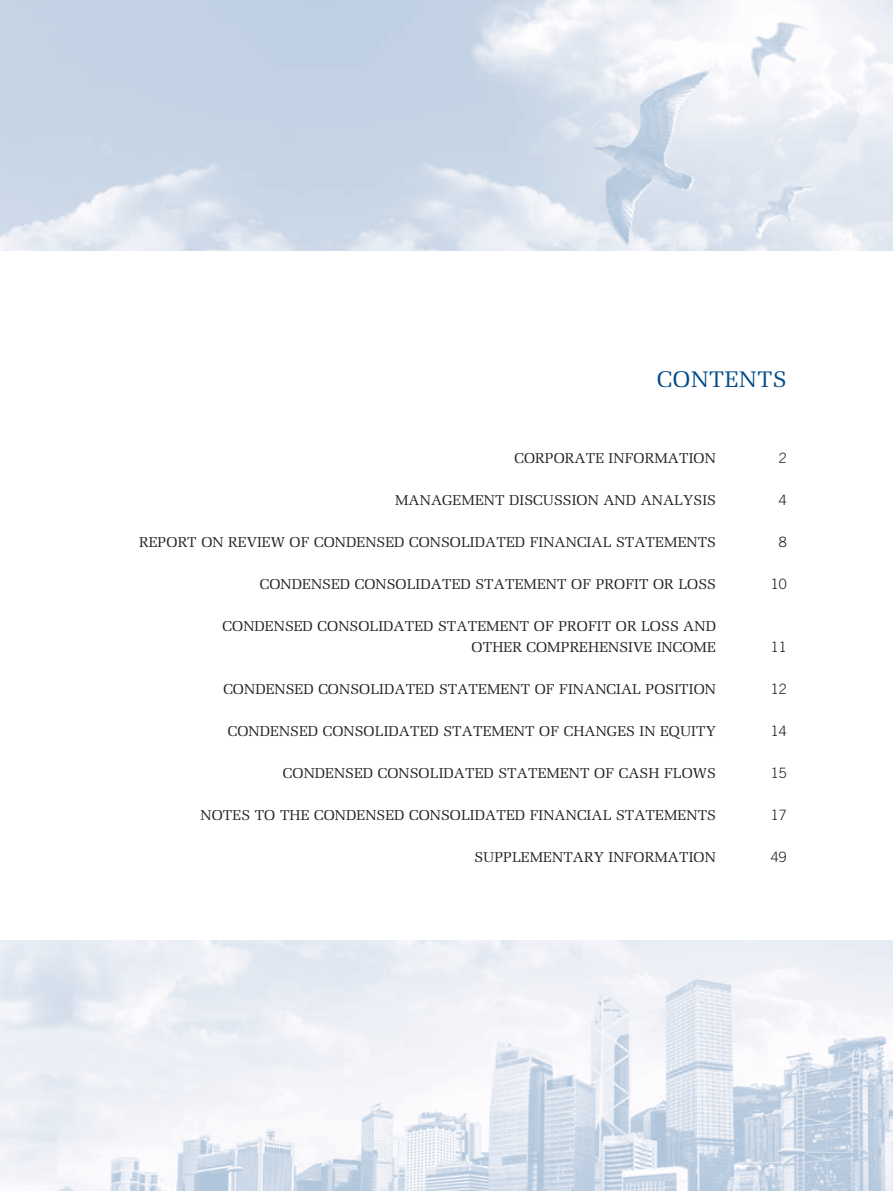
<style>
.page{position:relative;width:893px;height:1191px;background:#fff}
.page>*{position:absolute;margin:0;border:0;box-sizing:border-box;transform-origin:0 0}
.t1{font:22.5px "Melior LT Std";letter-spacing:.03em;color:#004a87}
.t2{font:14.25px/21px "Melior LT Std";letter-spacing:.01em;color:#231f20;text-align:right}
.t3{font:300 14.25px "Trade Gothic LT Std";letter-spacing:.01em;color:#231f20}
</style>
<div class="page">
<img style="left:0;top:0;width:893px;height:251px">
<img style="left:0;top:940px;width:893px;height:251px">
<h1 class="t1" style="left:657px;top:366px;width:131px">CONTENTS</h1>
<p class="t2" style="left:514px;top:448px;width:203px">CORPORATE INFORMATION</p>
<p class="t3" style="left:779px;top:450px;width:9px">2</p>
<p class="t2" style="left:395px;top:490px;width:322px">MANAGEMENT DISCUSSION AND ANALYSIS</p>
<p class="t3" style="left:779px;top:492px;width:9px">4</p>
<p class="t2" style="left:139px;top:532px;width:578px">REPORT ON REVIEW OF CONDENSED CONSOLIDATED FINANCIAL STATEMENTS</p>
<p class="t3" style="left:779px;top:534px;width:9px">8</p>
<p class="t2" style="left:260px;top:574px;width:458px">CONDENSED CONSOLIDATED STATEMENT OF PROFIT OR LOSS</p>
<p class="t3" style="left:771px;top:576px;width:17px">10</p>
<p class="t2" style="left:223px;top:616px;width:495px">CONDENSED CONSOLIDATED STATEMENT OF PROFIT OR LOSS AND<br>OTHER COMPREHENSIVE INCOME</p>
<p class="t3" style="left:771px;top:639px;width:17px">11</p>
<p class="t2" style="left:223px;top:679px;width:494px">CONDENSED CONSOLIDATED STATEMENT OF FINANCIAL POSITION</p>
<p class="t3" style="left:771px;top:681px;width:17px">12</p>
<p class="t2" style="left:228px;top:721px;width:490px">CONDENSED CONSOLIDATED STATEMENT OF CHANGES IN EQUITY</p>
<p class="t3" style="left:771px;top:723px;width:17px">14</p>
<p class="t2" style="left:283px;top:763px;width:435px">CONDENSED CONSOLIDATED STATEMENT OF CASH FLOWS</p>
<p class="t3" style="left:771px;top:765px;width:17px">15</p>
<p class="t2" style="left:201px;top:805px;width:517px">NOTES TO THE CONDENSED CONSOLIDATED FINANCIAL STATEMENTS</p>
<p class="t3" style="left:771px;top:807px;width:17px">17</p>
<p class="t2" style="left:474px;top:847px;width:243px">SUPPLEMENTARY INFORMATION</p>
<p class="t3" style="left:771px;top:849px;width:17px">49</p>
</div>
